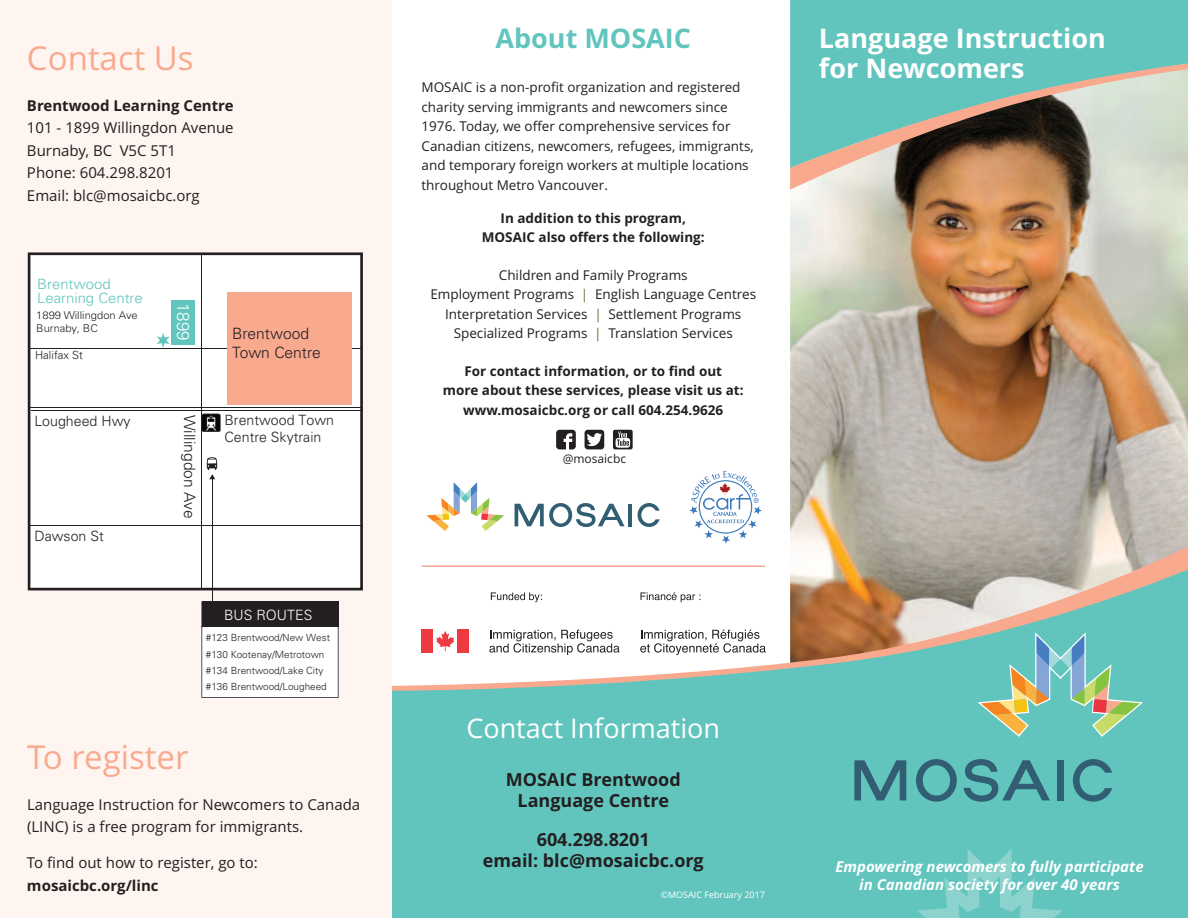
<style>
.page{position:relative;width:1188px;height:918px;background:#fff}
.page>*{position:absolute;margin:0;border:0;box-sizing:border-box;transform-origin:0 0}
.t1{font:33px "Open Sans";color:#f8a98e}
.t2{font:700 27px/30px "Open Sans";color:#fff}
.t3{font:27px "Open Sans";color:#fff}
.t4{font:700 27px "Open Sans";color:#61c5be}
.t5{font:700 18px/21px "Open Sans";color:#231f20;text-align:center}
.t6{font:300 17.1px "Univers LT Std";color:#fff}
.t7{font:300 15.6px/18.8px "Univers LT Std";color:#231f20}
.t8{font:15px/22.5px "Open Sans";color:#231f20}
.t9{font:italic 700 15px/18.1px "Open Sans";color:#fff;text-align:center}
.t10{font:700 15px "Open Sans";color:#231f20}
.t11{font:300 14.25px/17px "Univers LT Std";color:#231f20}
.t12{font:300 14.25px/14.5px "Univers LT Std";color:#61c5be;scale:1.04 1}
.t13{font:300 14.25px "Univers LT Std";color:#fff}
.t14{font:13.5px/19.5px "Open Sans";color:#231f20}
.t15{font:700 13.5px/19.5px "Open Sans";color:#231f20;text-align:center}
.t16{font:12px "Open Sans";color:#231f20}
.t17{font:300 11.4px "Univers LT Std";color:#231f20}
.t18{font:300 10.65px/12.9px "Univers LT Std";color:#231f20;scale:1.04 1}
.t19{font:300 9.9px/16.2px "Univers LT Std";color:#231f20}
.t20{font:9px "Open Sans";color:#fff}
.s1{color:#5b7d2a}
</style>
<div class="page">
<img style="left:790px;top:190px;width:398px;height:350px">
<div style="left:392px;top:691px;width:796px;height:227px;background:#61c5be"></div>
<svg style="left:916px;top:759px;width:41px;height:43px;background:#4d9a9e"></svg>
<div style="left:1057px;top:760px;width:7px;height:41px;background:#315e72"></div>
<svg style="left:1073px;top:759px;width:39px;height:43px;background:#4f9fa1"></svg>
<svg style="left:854px;top:760px;width:52px;height:40px;background:#489097"></svg>
<svg style="left:964px;top:759px;width:86px;height:43px;background:#4e9da1"></svg>
<svg style="left:974px;top:691px;width:169px;height:48px;background:#8cc2a2"></svg>
<svg style="left:392px;top:540px;width:796px;height:151px"></svg>
<div style="left:790px;top:0;width:398px;height:62px;background:#61c5be"></div>
<svg style="left:790px;top:62px;width:398px;height:128px;background:#90a697"></svg>
<div style="left:0;top:0;width:392px;height:918px;background:#fef5f1"></div>
<svg style="left:917px;top:849px;width:145px;height:69px;background:#6ec9c2"></svg>
<hr style="left:422px;top:566px;width:343px;height:1px;background:#f8a98e">
<svg style="left:556px;top:430px;width:20px;height:19px"></svg>
<svg style="left:584px;top:431px;width:21px;height:17px"></svg>
<svg style="left:585px;top:430px;width:19px;height:19px"></svg>
<svg style="left:613px;top:430px;width:20px;height:19px"></svg>
<hr style="left:629px;top:504px;width:3px;height:22px;background:#315e72">
<svg style="left:638px;top:503px;width:22px;height:24px"></svg>
<svg style="left:515px;top:503px;width:110px;height:24px"></svg>
<svg style="left:426px;top:482px;width:78px;height:49px"></svg>
<div style="left:686px;top:471px;width:79px;height:73px;background:#fff"></div>
<svg style="left:689px;top:471px;width:73px;height:73px"></svg>
<div style="left:422px;top:629px;width:11px;height:24px;background:#ee3a41"></div>
<svg style="left:436px;top:631px;width:18px;height:20px"></svg>
<div style="left:457px;top:629px;width:12px;height:24px;background:#ee3a41"></div>
<svg style="left:489px;top:630px;width:131px;height:25px"></svg>
<svg style="left:640px;top:630px;width:126px;height:25px"></svg>
<svg style="left:491px;top:592px;width:51px;height:10px"></svg>
<svg style="left:641px;top:592px;width:59px;height:10px"></svg>
<div style="left:28px;top:252px;width:335px;height:338px;background:#fff"></div>
<hr style="left:201px;top:254px;width:1px;height:335px;background:#231f20">
<hr style="left:31px;top:410px;width:332px;height:1px;background:#231f20">
<hr style="left:31px;top:348px;width:331px;height:1px;background:#231f20">
<div style="left:171px;top:301px;width:24px;height:44px;background:#61c5be"></div>
<hr style="left:29px;top:526px;width:334px;height:1px;background:#231f20">
<div style="left:201px;top:601px;width:138px;height:97px;background:#fff"></div>
<div style="left:202px;top:602px;width:136px;height:25px;background:#231f20"></div>
<div style="left:227px;top:292px;width:125px;height:113px;background:#f8a98e"></div>
<img style="left:203px;top:414px;width:18px;height:18px">
<hr style="left:29px;top:407px;width:332px;height:1px;background:#231f20">
<hr style="left:212px;top:478px;width:1px;height:124px;background:#231f20">
<svg style="left:207px;top:457px;width:10px;height:22px"></svg>
<svg style="left:157px;top:333px;width:13px;height:15px"></svg>
<h1 class="t1" style="left:27px;top:40px;width:168px">Contact Us</h1>
<p class="t10" style="left:27px;top:97px;width:208px">Brentwood Learning Centre</p>
<p class="t8" style="left:27px;top:117px;width:208px">101 - 1899 Willingdon Avenue<br>Burnaby, BC V5C 5T1<br>Phone: 604.298.8201<br>Email: blc@mosaicbc.org</p>
<p class="t12" style="left:37px;top:278px;width:103px">Brentwood<br>Learning Centre</p>
<p class="t18" style="left:36px;top:310px;width:99px">1899 Willingdon Ave<br>Burnaby, BC</p>
<p class="t17" style="left:35px;top:351px;width:49px">Halifax St</p>
<p class="t11" style="left:34px;top:414px;width:98px">Lougheed Hwy</p>
<p class="t11" style="left:34px;top:529px;width:71px">Dawson St</p>
<p class="t6" style="left:189px;top:303px;width:39px;rotate:90deg">1899</p>
<p class="t7" style="left:198px;top:415px;width:106px;rotate:90deg">Willingdon Ave</p>
<p class="t7" style="left:232px;top:325px;width:90px">Brentwood<br>Town Centre</p>
<p class="t11" style="left:224px;top:413px;width:111px">Brentwood Town<br>Centre Skytrain</p>
<p class="t13" style="left:224px;top:610px;width:90px">BUS ROUTES</p>
<p class="t19" style="left:206px;top:631px;width:126px">#123 Brentwood/New West #130 Kootenay/Metrotown #134 Brentwood/Lake City #136 Brentwood/Lougheed</p>
<h1 class="t1" style="left:27px;top:739px;width:163px">To register</h1>
<p class="t8" style="left:27px;top:793px;width:335px">Language Instruction for Newcomers to Canada (LINC) is a free program for immigrants.</p>
<p class="t8" style="left:27px;top:852px;width:232px">To find out how to register, go to:</p>
<p class="t10" style="left:27px;top:877px;width:133px">mosaicbc.org/linc</p>
<h2 class="t4" style="left:496px;top:23px;width:197px">About MOSAIC</h2>
<h2 class="t2" style="left:819px;top:23px;width:288px">Language Instruction for Newcomers</h2>
<p class="t14" style="left:422px;top:78px;width:334px">MOSAIC is a non-profit organization and registered charity serving immigrants and newcomers since 1976. Today, we offer comprehensive services for Canadian citizens, newcomers, refugees, immigrants, and temporary foreign workers at multiple locations throughout Metro Vancouver.</p>
<p class="t15" style="left:482px;top:208px;width:224px">In addition to this program,<br>MOSAIC also offers the following:</p>
<p class="t14" style="left:430px;top:265px;width:327px;text-align:center">Children and Family Programs<br>Employment Programs <span class="s1">|</span> English Language Centres Interpretation Services <span class="s1">|</span> Settlement Programs Specialized Programs <span class="s1">|</span> Translation Services</p>
<p class="t15" style="left:443px;top:361px;width:302px">For contact information, or to find out<br>more about these services, please visit us at: www.mosaicbc.org or call 604.254.9626</p>
<p class="t16" style="left:563px;top:452px;width:65px">@mosaicbc</p>
<h2 class="t3" style="left:466px;top:713px;width:255px">Contact Information</h2>
<h3 class="t5" style="left:506px;top:770px;width:177px">MOSAIC Brentwood<br>Language Centre</h3>
<h3 class="t5" style="left:483px;top:830px;width:222px">604.298.8201<br>email: blc@mosaicbc.org</h3>
<p class="t20" style="left:661px;top:890px;width:106px">©MOSAIC February 2017</p>
<p class="t9" style="left:836px;top:857px;width:310px">Empowering newcomers to fully participate in Canadian society for over 40 years</p>
</div>
